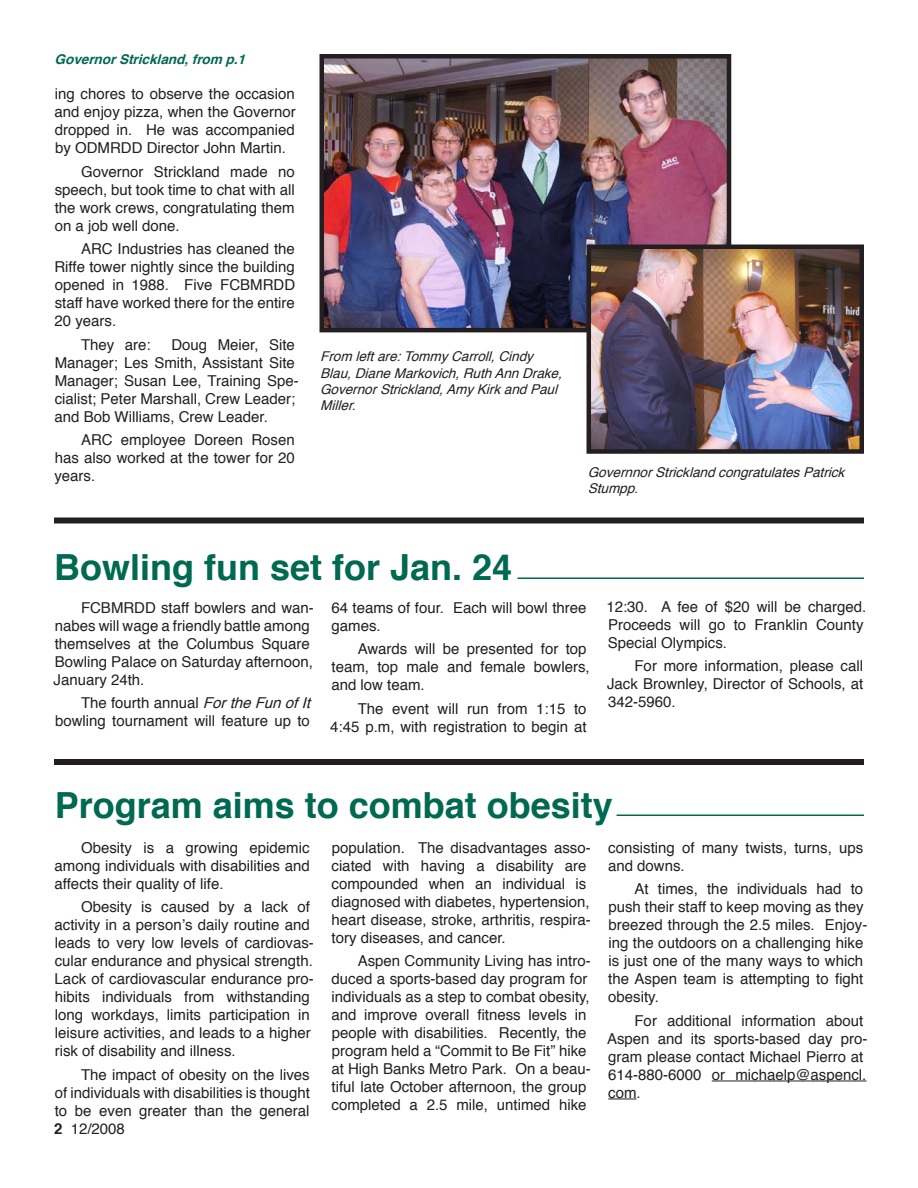
<style>
.page{position:relative;width:918px;height:1188px;background:#fff}
.page>*{position:absolute;margin:0;border:0;box-sizing:border-box;transform-origin:0 0}
.Subhead{font:700 36px "Helvetica";color:#006951}
.Dateline{font:15px/18px "Helvetica";color:#231f20}
.t1{font:italic 13.5px/16.2px "Helvetica";color:#231f20}
.t2{font:italic 700 13.5px "Helvetica";color:#006951}
.s1{font-style:italic}
.s2{font-weight:700}
</style>
<div class="page">
<div style="left:54px;top:518px;width:810px;height:6px;background:#231f20"></div>
<hr style="left:616px;top:814px;width:248px;height:2px;background:#006951">
<hr style="left:712px;top:1081px;width:155px;height:1px;background:#231f20">
<svg style="left:608px;top:1099px;width:29px;height:1px"></svg>
<div style="left:54px;top:759px;width:810px;height:6px;background:#231f20"></div>
<hr style="left:518px;top:578px;width:346px;height:1px;background:#006951">
<img style="left:325px;top:59px;width:401px;height:268px">
<div style="left:320px;top:54px;width:411px;height:278px;border:4px solid #231f20"></div>
<img style="left:592px;top:249px;width:267px;height:200px">
<div style="left:587px;top:244px;width:277px;height:210px;border:4px solid #231f20"></div>
<p class="t2" style="left:55px;top:47px;width:198px">GovernorStrickland,from p.1</p>
<p class="Dateline" style="left:55px;top:85px;width:243px;text-align:justify">ing chores to observe the occasion and enjoy pizza, when the Governor dropped in. He was accompanied by ODMRDD Director John Martin.</p>
<p class="Dateline" style="left:55px;top:162px;width:242px;text-align:justify;text-indent:26px">Governor Strickland made no speech, but took time to chat with all the work crews, congratulating them on a job well done.</p>
<p class="Dateline" style="left:54px;top:240px;width:242px;text-align:justify;text-indent:27px">ARC Industries has cleaned the Riffe tower nightly since the building opened in 1988. Five FCBMRDD staff have worked there for the entire 20 years.</p>
<p class="Dateline" style="left:81px;top:335px;width:71px">They are:</p>
<p class="Dateline" style="left:55px;top:335px;width:246px;text-indent:117px">Doug Meier, Site<br>Manager; Les Smith, Assistant Site<br>Manager; Susan Lee, Training Spe&shy;cialist; Peter Marshall, Crew Leader; and Bob Williams, Crew Leader.</p>
<p class="Dateline" style="left:54px;top:430px;width:242px;text-align:justify;text-indent:27px">ARC employee Doreen Rosen has also worked at the tower for 20 years.</p>
<p class="t1" style="left:320px;top:348px;width:249px">From left are: Tommy Carroll, Cindy<br>Blau, Diane Markovich, Ruth Ann Drake,<br>Governor Strickland, Amy Kirk and Paul<br>Miller.</p>
<p class="Subhead" style="left:54px;top:535px;width:460px">Bowling fun set for Jan. 24</p>
<p class="t1" style="left:588px;top:464px;width:264px">Governnor Strickland congratulates Patrick<br>Stumpp.</p>
<p class="Dateline" style="left:54px;top:598px;width:262px;text-indent:27px">FCBMRDD staff bowlers and wan&shy;nabes will wage a friendly battle among themselves at the Columbus Square<br>Bowling Palace on Saturday afternoon,<br>January 24th.</p>
<p class="Dateline" style="left:55px;top:694px;width:263px;text-indent:26px">The fourth annual <span class="s1">FortheFunofIt </span>bowling tournament will feature up to</p>
<p class="Dateline" style="left:331px;top:598px;width:257px">64 teams of four. Each will bowl three games.</p>
<p class="Dateline" style="left:331px;top:640px;width:260px;text-indent:26px">Awards will be presented for top team, top male and female bowlers, and low team.</p>
<p class="Dateline" style="left:330px;top:699px;width:258px;text-align:right">The event will run from 1:15 to<br>4:45 p.m, with registration to begin at</p>
<p class="Dateline" style="left:606px;top:597px;width:262px">12:30. A fee of $20 will be charged.<br>Proceeds will go to Franklin County<br>Special Olympics.</p>
<p class="Dateline" style="left:607px;top:656px;width:258px;text-align:justify;text-indent:27px">For more information, please call Jack Brownley, Director of Schools, at 342-5960.</p>
<p class="Subhead" style="left:55px;top:773px;width:560px">Program aims to combat obesity</p>
<p class="Dateline" style="left:55px;top:838px;width:257px;text-align:justify;text-indent:26px">Obesity is a growing epidemic among individuals with disabilities and affects their quality of life.</p>
<p class="Dateline" style="left:55px;top:898px;width:261px;text-indent:26px">Obesity is caused by a lack of activity in a person’s daily routine and leads to very low levels of cardiovas&shy;cular endurance and physical strength.<br>Lack of cardiovascular endurance pro&shy;hibits individuals from withstanding long workdays, limits participation in leisure activities, and leads to a higher risk of disability and illness.</p>
<p class="Dateline" style="left:55px;top:1065px;width:257px;text-align:justify;text-indent:26px">The impact of obesity on the lives of individuals with disabilities is thought to be even greater than the general</p>
<p class="Dateline" style="left:54px;top:1120px;width:72px"><span class="s2">2</span> 12/2008</p>
<p class="Dateline" style="left:332px;top:838px;width:261px">population. The disadvantages asso&shy;ciated with having a disability are compounded when an individual is diagnosed with diabetes, hypertension, heart disease, stroke, arthritis, respira&shy;tory diseases, and cancer.</p>
<p class="Dateline" style="left:331px;top:952px;width:261px;text-indent:26px">Aspen Community Living has intro&shy;duced a sports-based day program for individuals as a step to combat obesity, and improve overall fitness levels in people with disabilities. Recently, the program held a “Commit to Be Fit” hike at High Banks Metro Park. On a beau&shy;tiful late October afternoon, the group completed a 2.5 mile, untimed hike</p>
<p class="Dateline" style="left:608px;top:838px;width:257px">consisting of many twists, turns, ups and downs.</p>
<p class="Dateline" style="left:608px;top:880px;width:261px;text-indent:26px">At times, the individuals had to push their staff to keep moving as they breezed through the 2.5 miles. Enjoy&shy;ing the outdoors on a challenging hike is just one of the many ways to which the Aspen team is attempting to fight obesity.</p>
<p class="Dateline" style="left:607px;top:1011px;width:262px;text-indent:27px">For additional information about<br>Aspen and its sports-based day pro&shy;gram please contact Michael Pierro at<br>614-880-6000 or michaelp@aspencl. com.</p>
</div>
